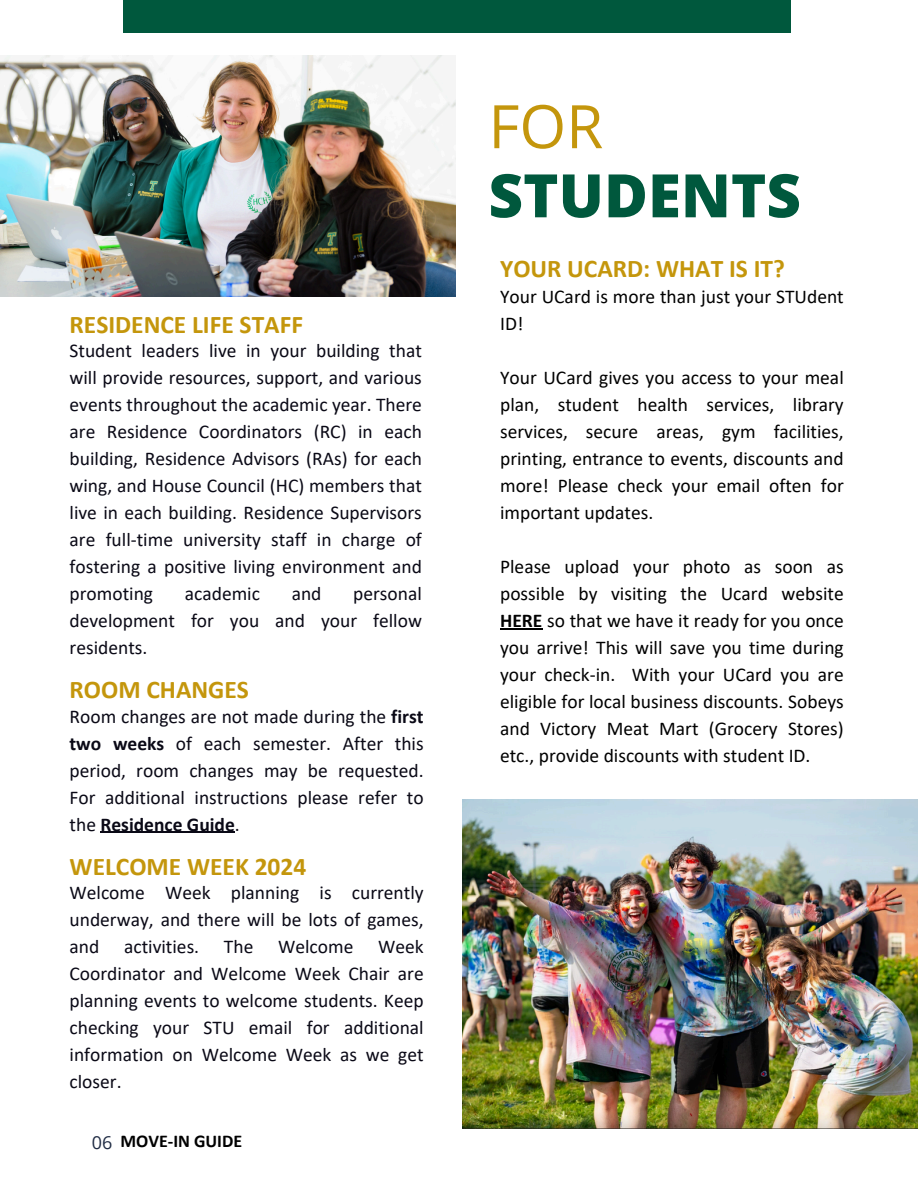
<style>
.page{position:relative;width:918px;height:1188px;background:#fff}
.page>*{position:absolute;margin:0;border:0;box-sizing:border-box;transform-origin:0 0}
.t1{font:800 60px "Open Sans";color:#00583d}
.t2{font:60px "Open Sans";color:#c4960c}
.t3{font:700 25.5px "Calibri";color:#c4960c}
.t4{font:19.5px/27px "Calibri";color:#0a0916;text-align:justify}
.t5{font:19.5px/27px "Calibri";color:#000;text-align:justify}
.t6{font:700 18px "Calibri";color:#000}
.t7{font:18px "Open Sans";color:#202c44}
.s1{font-weight:700}
</style>
<div class="page">
<div style="left:123px;top:0;width:668px;height:33px;background:#00583d"></div>
<img style="left:0;top:56px;width:456px;height:241px">
<img style="left:463px;top:800px;width:455px;height:328px">
<hr style="left:100px;top:832px;width:135px;height:1px;background:#0a0916">
<hr style="left:500px;top:628px;width:42px;height:2px;background:#000">
<p class="t3" style="left:70px;top:314px;width:235px">RESIDENCE LIFE STAFF</p>
<h3 class="t4" style="left:70px;top:339px;width:354px">Student leaders live in your building that will provide resources, support, and various events throughout the academic year. There are Residence Coordinators (RC) in each building, Residence Advisors (RAs) for each wing, and House Council (HC) members that live in each building. Residence Supervisors are full-time university staff in charge of fostering a positive living environment and promoting</h3>
<h3 class="t4" style="left:70px;top:582px;width:354px;text-indent:284px">personal development for you and your fellow residents.</h3>
<h3 class="t4" style="left:185px;top:582px;width:77px">academic</h3>
<h3 class="t4" style="left:292px;top:582px;width:31px">and</h3>
<p class="t3" style="left:70px;top:679px;width:181px">ROOM CHANGES</p>
<h3 class="t4" style="left:70px;top:704px;width:356px">Room changes are not made during the <span class="s1">first two weeks</span> of each semester. After this period, room changes may be requested.<br>For additional instructions please refer to the <span class="s1">Residence Guide</span>.</h3>
<p class="t3" style="left:70px;top:856px;width:238px">WELCOME WEEK 2024</p>
<p class="t4" style="left:70px;top:881px;width:356px">Welcome Week planning is currently underway, and there will be lots of games, and</p>
<p class="t4" style="left:70px;top:935px;width:356px;text-indent:309px">Week Coordinator and Welcome Week Chair are planning events to welcome students. Keep checking your STU email for additional information on Welcome Week as we get closer.</p>
<p class="t4" style="left:124px;top:935px;width:77px">activities.</p>
<p class="t4" style="left:224px;top:935px;width:31px">The</p>
<p class="t4" style="left:278px;top:935px;width:77px">Welcome</p>
<p class="t7" style="left:92px;top:1130px;width:22px">06</p>
<p class="t6" style="left:121px;top:1134px;width:123px">MOVE-IN GUIDE</p>
<h4 class="t2" style="left:488px;top:84px;width:116px">FOR</h4>
<h2 class="t1" style="left:488px;top:153px;width:314px">STUDENTS</h2>
<h1 class="t3" style="left:500px;top:258px;width:286px">YOUR UCARD: WHAT IS IT?</h1>
<h3 class="t5" style="left:500px;top:285px;width:345px">Your UCard is more than just your STUdent<br>ID!</h3>
<p class="t5" style="left:500px;top:366px;width:345px">Your UCard gives you access to your meal plan, student health services, library services, secure areas, gym facilities, printing, entrance to events, discounts and more! Please check your email often for important updates.</p>
<p class="t5" style="left:500px;top:555px;width:345px">Please upload your photo as soon as possible by visiting the Ucard website <span class="s1">HERE</span> so that we have it ready for you once you arrive! This will save you time during your check-in. With your UCard you are eligible for local business discounts. Sobeys and Victory Meat Mart (Grocery Stores) etc., provide discounts with student ID.</p>
</div>
